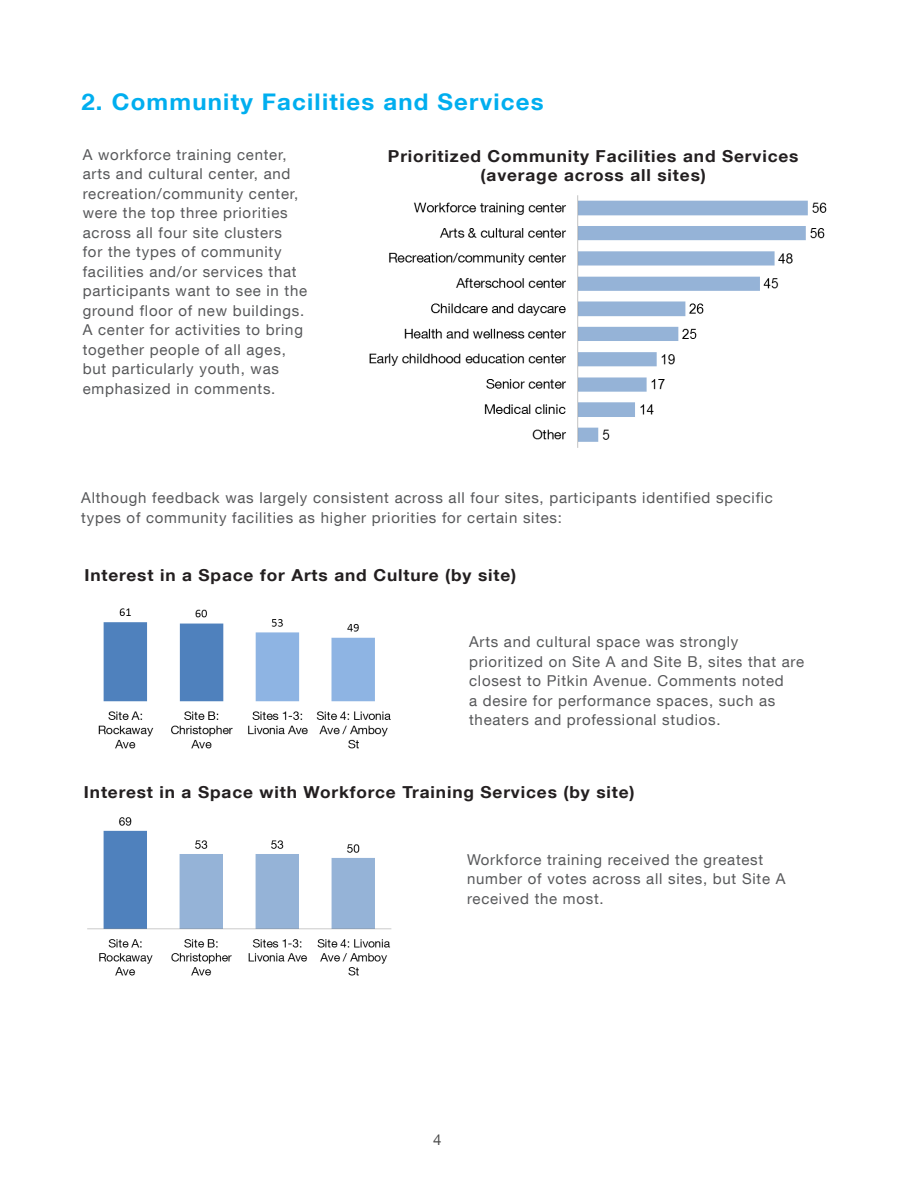
<style>
.page{position:relative;width:918px;height:1188px;background:#fff}
.page>*{position:absolute;margin:0;border:0;box-sizing:border-box;transform-origin:0 0}
.t1{font:700 22.95px "Helvetica Neue LT Com";letter-spacing:.05em;color:#00aeef;scale:1.05 1}
.t2{font:700 16.5px/19.5px "Helvetica Neue LT Com";letter-spacing:.05em;color:#231f20;text-align:center;scale:1.05 1}
.t3{font:15px/19.5px "Helvetica Neue LT Com";letter-spacing:.05em;color:#57585a}
.t4{font:15px "Helvetica Neue LT Com";color:#4a4a4a}
</style>
<div class="page">
<img style="left:369px;top:195px;width:458px;height:253px">
<img style="left:98px;top:608px;width:293px;height:141px">
<img style="left:87px;top:817px;width:305px;height:159px">
<p class="t1" style="left:81px;top:87px;width:442px">2. Community Facilities and Services</p>
<p class="t2" style="left:388px;top:146px;width:393px">Prioritized Community Facilities and Services (average across all sites)</p>
<p class="t3" style="left:83px;top:144px;width:226px">A workforce training center, arts and cultural center, and recreation/community center, were the top three priorities across all four site clusters<br>for the types of community facilities and/or services that participants want to see in the ground floor of new buildings.<br>A center for activities to bring together people of all ages, but particularly youth, was emphasized in comments.</p>
<p class="t3" style="left:81px;top:488px;width:693px">Although feedback was largely consistent across all four sites, participants identified specific types of community facilities as higher priorities for certain sites:</p>
<p class="t2" style="left:84px;top:564px;width:413px">Interest in a Space for Arts and Culture (by site)</p>
<p class="t3" style="left:469px;top:632px;width:336px">Arts and cultural space was strongly prioritized on Site A and Site B, sites that are closest to Pitkin Avenue. Comments noted<br>a desire for performance spaces, such as theaters and professional studios.</p>
<p class="t2" style="left:84px;top:782px;width:526px">Interest in a Space with Workforce Training Services (by site)</p>
<p class="t3" style="left:467px;top:849px;width:320px">Workforce training received the greatest number of votes across all sites, but Site A received the most.</p>
<p class="t4" style="left:433px;top:1130px;width:10px">4</p>
</div>
